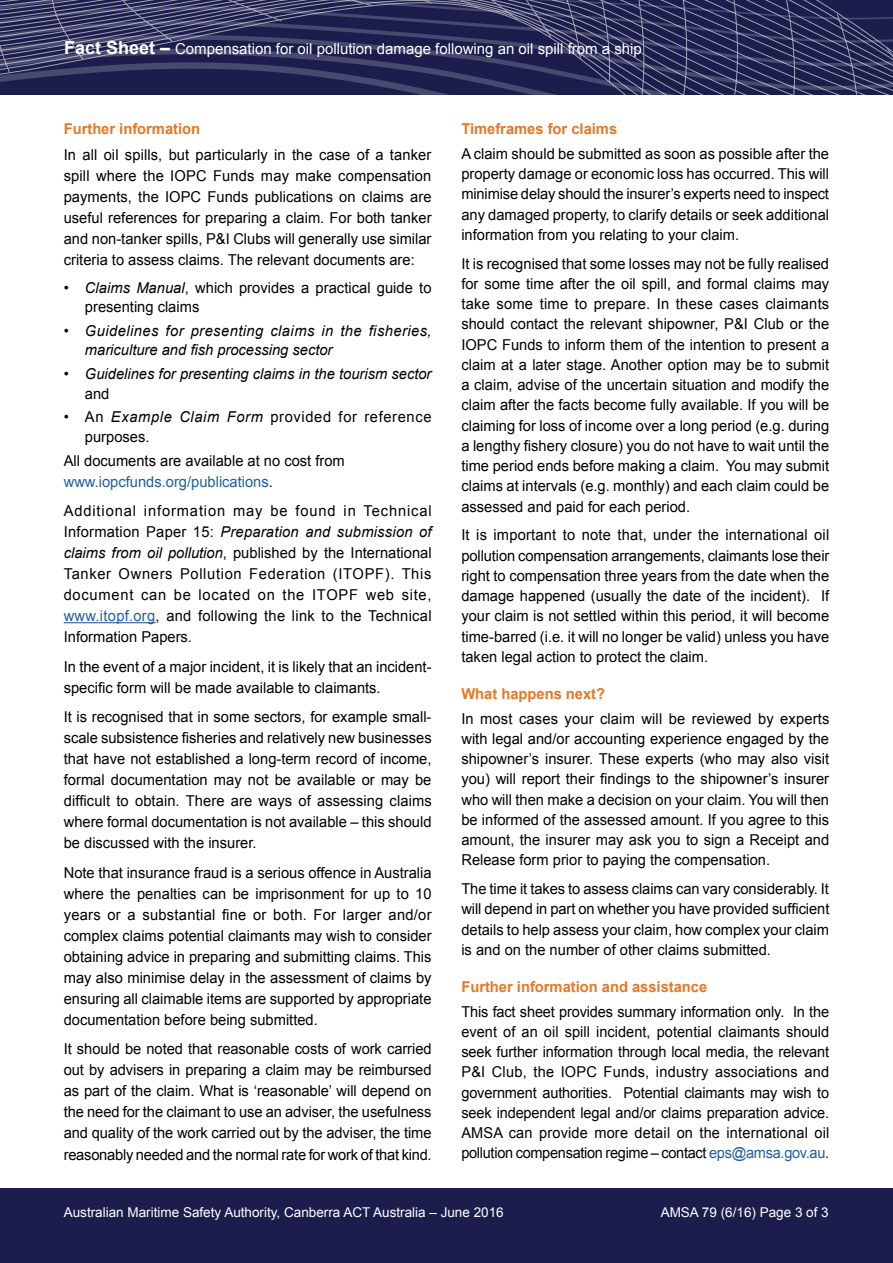
<style>
.page{position:relative;width:893px;height:1263px;background:#fff}
.page>*{position:absolute;margin:0;border:0;box-sizing:border-box;transform-origin:0 0}
.t1{font:27px "Arial";color:#fff}
.Body_text{font:15px/20.2px "Arial";color:#000;text-align:justify}
.Sub_head_2{font:700 15px "Arial";color:#e77725}
.dotpoints{font:italic 15px/19.5px "Arial";letter-spacing:.03em;color:#000}
.t2{font:15px "Arial";color:#fff}
.dotpoints-2{font:15px/19.5px "Arial";letter-spacing:.005em;color:#000}
.dotpoints-3{font:italic 15px/19.5px "Arial";color:#000}
.dotpoints-4{font:15px/19.5px "Arial";letter-spacing:.045em;color:#000}
.t3{font:13.5px "Arial";color:#fff}
.s1{font-weight:700;font-size:18px}
.s2{font-style:italic}
.s3{font-style:normal}
.s4{color:#215e9e}
</style>
<div class="page">
<svg style="left:0;top:0;width:893px;height:95px;background:#32335e"></svg>
<div style="left:0;top:1187px;width:893px;height:76px;background:#1c1d4c"></div>
<hr style="left:64px;top:622px;width:92px;height:1px;background:#215e9e">
<p class="t2" style="left:64px;top:39px;width:579px"><span class="s1">Fact Sheet –</span> Compensation for oil pollution damage following an oil spill from a ship</p>
<h1 class="t1" style="left:105px;top:35px;width:685px">Fact Sheet – Transferring ownership of an Australian ship</h1>
<p class="Sub_head_2" style="left:64px;top:119px;width:138px">Further information</p>
<p class="Body_text" style="left:64px;top:144px;width:369px;line-height:21px">In all oil spills, but particularly in the case of a tanker spill where the IOPC Funds may make compensation payments, the IOPC Funds publications on claims are useful references for preparing a claim. For both tanker and non-tanker spills, P&amp;I Clubs will generally use similar criteria to assess claims. The relevant documents are:</p>
<p class="dotpoints-2" style="left:85px;top:278px;width:348px;text-indent:-21px">• <span class="s2">Claims Manual</span>, which provides a practical guide to presenting claims</p>
<p class="dotpoints" style="left:85px;top:321px;width:348px;text-indent:-21px"><span class="s3">•</span> Guidelines for presenting claims in the fisheries, mariculture and fish processing sector</p>
<p class="dotpoints-3" style="left:85px;top:364px;width:348px;text-indent:-21px"><span class="s3">•</span> Guidelines for presenting claims in the tourism sector <span class="s3">and</span></p>
<p class="dotpoints-4" style="left:85px;top:407px;width:348px;text-indent:-21px">• An <span class="s2">Example Claim Form</span> provided for reference purposes.</p>
<p class="Body_text" style="left:64px;top:450px;width:283px;line-height:21px">All documents are available at no cost from <span class="s4">www.iopcfunds.org/publications</span>.</p>
<p class="Body_text" style="left:64px;top:500px;width:369px;line-height:21px">Additional information may be found in Technical Information Paper 15: <span class="s2">Preparation and submission of claims from oil pollution</span>, published by the International Tanker Owners Pollution Federation (ITOPF). This document can be located on the ITOPF web site, <span class="s4">www.itopf.org</span>, and following the link to the Technical Information Papers.</p>
<p class="Body_text" style="left:64px;top:656px;width:369px;line-height:21px">In the event of a major incident, it is likely that an incident&shy;specific form will be made available to claimants.</p>
<p class="Body_text" style="left:64px;top:706px;width:369px;line-height:21px">It is recognised that in some sectors, for example small&shy;scale subsistence fisheries and relatively new businesses that have not established a long-term record of income, formal documentation may not be available or may be difficult to obtain. There are ways of assessing claims where formal documentation is not available – this should be discussed with the insurer.</p>
<p class="Body_text" style="left:64px;top:862px;width:369px;line-height:21px">Note that insurance fraud is a serious offence in Australia where the penalties can be imprisonment for up to 10 years or a substantial fine or both. For larger and/or complex claims potential claimants may wish to consider obtaining advice in preparing and submitting claims. This may also minimise delay in the assessment of claims by ensuring all claimable items are supported by appropriate documentation before being submitted.</p>
<p class="Body_text" style="left:64px;top:1038px;width:369px;line-height:21.1px">It should be noted that reasonable costs of work carried out by advisers in preparing a claim may be reimbursed as part of the claim. What is ‘reasonable’ will depend on the need for the claimant to use an adviser, the usefulness and quality of the work carried out by the adviser, the time reasonably needed and the normal rate for work of that kind.</p>
<p class="Sub_head_2" style="left:461px;top:119px;width:157px">Timeframes for claims</p>
<p class="Body_text" style="left:461px;top:144px;width:369px">A claim should be submitted as soon as possible after the property damage or economic loss has occurred. This will minimise delay should the insurer’s experts need to inspect any damaged property, to clarify details or seek additional information from you relating to your claim.</p>
<p class="Body_text" style="left:461px;top:253px;width:369px">It is recognised that some losses may not be fully realised for some time after the oil spill, and formal claims may take some time to prepare. In these cases claimants should contact the relevant shipowner, P&amp;I Club or the IOPC Funds to inform them of the intention to present a claim at a later stage. Another option may be to submit a claim, advise of the uncertain situation and modify the claim after the facts become fully available. If you will be claiming for loss of income over a long period (e.g. during a lengthy fishery closure) you do not have to wait until the time period ends before making a claim. You may submit claims at intervals (e.g. monthly) and each claim could be assessed and paid for each period.</p>
<p class="Body_text" style="left:461px;top:525px;width:370px">It is important to note that, under the international oil pollution compensation arrangements, claimants lose their right to compensation three years from the date when the damage happened (usually the date of the incident). If your claim is not settled within this period, it will become time-barred (i.e. it will no longer be valid) unless you have taken legal action to protect the claim.</p>
<p class="Sub_head_2" style="left:461px;top:684px;width:145px">What happens next?</p>
<p class="Body_text" style="left:461px;top:708px;width:369px">In most cases your claim will be reviewed by experts with legal and/or accounting experience engaged by the shipowner’s insurer. These experts (who may also visit you) will report their findings to the shipowner’s insurer who will then make a decision on your claim. You will then be informed of the assessed amount. If you agree to this amount, the insurer may ask you to sign a Receipt and Release form prior to paying the compensation.</p>
<p class="Body_text" style="left:461px;top:879px;width:370px">The time it takes to assess claims can vary considerably. It will depend in part on whether you have provided sufficient details to help assess your claim, how complex your claim is and on the number of other claims submitted.</p>
<p class="Sub_head_2" style="left:461px;top:977px;width:247px">Further information and assistance</p>
<p class="Body_text" style="left:461px;top:1001px;width:369px">This fact sheet provides summary information only. In the event of an oil spill incident, potential claimants should seek further information through local media, the relevant P&amp;I Club, the IOPC Funds, industry associations and government authorities. Potential claimants may wish to seek independent legal and/or claims preparation advice.<br>AMSA can provide more detail on the international oil pollution compensation regime – contact <span class="s4">eps@amsa.gov.au</span>.</p>
<p class="t3" style="left:64px;top:1203px;width:441px">Australian Maritime Safety Authority, Canberra ACT Australia – June 2016</p>
<p class="t3" style="left:661px;top:1203px;width:170px">AMSA 79 (6/16) Page 3 of 3</p>
</div>
